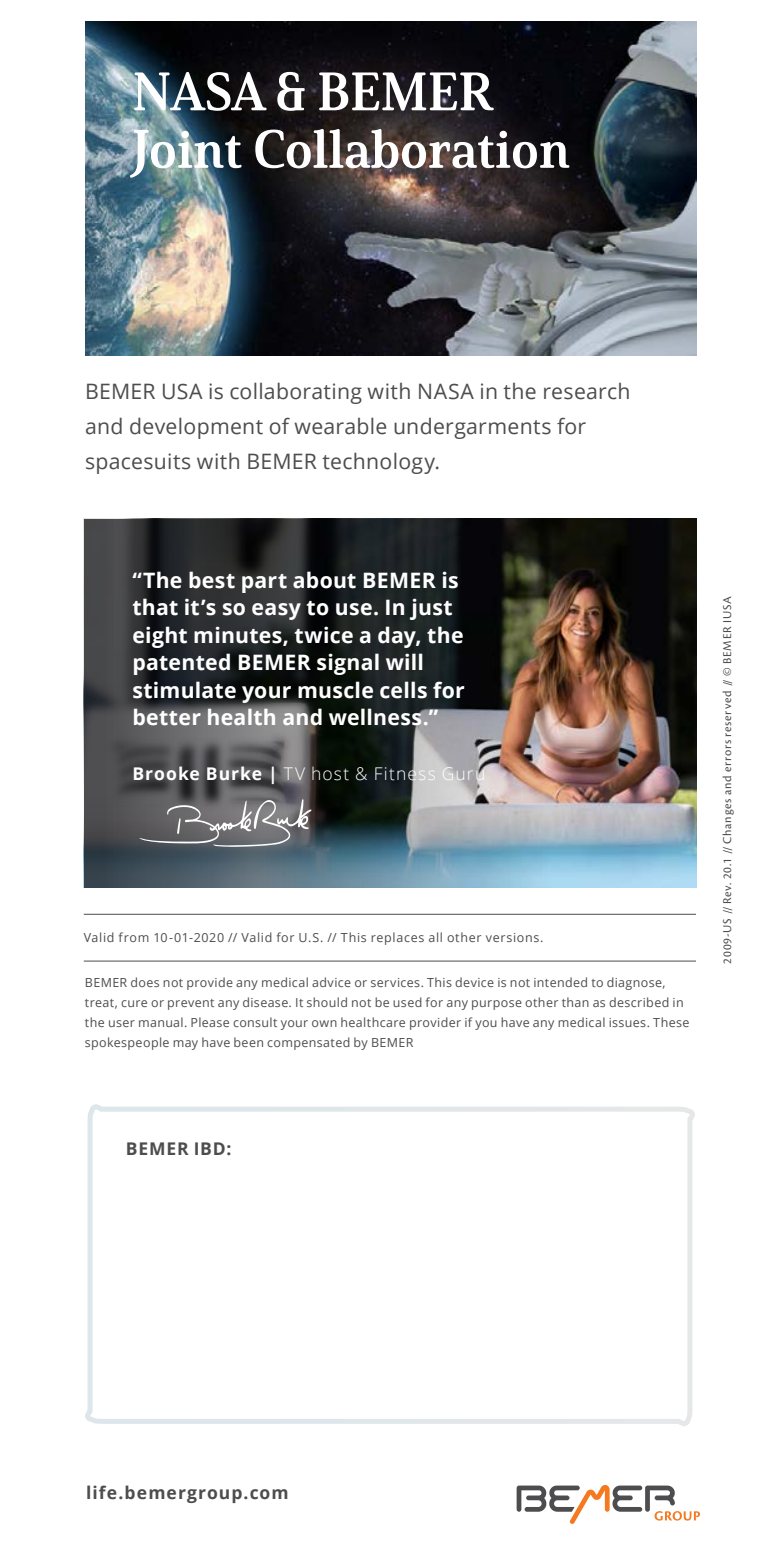
<style>
.page{position:relative;width:780px;height:1560px;background:#fff}
.page>*{position:absolute;margin:0;border:0;box-sizing:border-box;transform-origin:0 0}
.t1{font:52.5px/57.5px "Solitas Serif Nor Bol";color:#fff}
.t2{font:700 21.25px/27.5px "Open Sans";letter-spacing:.015em;color:#fff}
.t3{font:21.25px/35px "Open Sans";letter-spacing:.015em;color:#4d4d4f}
.t4{font:300 17.5px "Open Sans";letter-spacing:.065em;color:#fff}
.t5{font:700 17.5px "Open Sans";letter-spacing:.06em;color:#4d4d4f}
.t6{font:12.5px/20px "Open Sans";letter-spacing:.03em;color:#4d4d4f}
.t7{font:12.5px "Open Sans";letter-spacing:.055em;color:#4d4d4f}
.t8{font:12.5px "Cronos Pro";letter-spacing:.055em;color:#4d4d4f}
.s1{font-weight:700}
</style>
<div class="page">
<svg style="left:85px;top:1104px;width:610px;height:322px"></svg>
<hr style="left:84px;top:960px;width:612px;height:1px;background:#4d4d4f">
<hr style="left:84px;top:913px;width:612px;height:1px;background:#4d4d4f">
<svg style="left:516px;top:1485px;width:184px;height:38px"></svg>
<img style="left:85px;top:21px;width:611px;height:334px">
<img style="left:560px;top:519px;width:136px;height:368px">
<img style="left:84px;top:519px;width:476px;height:368px">
<svg style="left:139px;top:799px;width:172px;height:47px;background:#7a7a7d"></svg>
<h1 class="t1" style="left:132px;top:63px;width:439px">NASA &amp; BEMER<br>Joint Collaboration</h1>
<h2 class="t3" style="left:85px;top:373px;width:547px">BEMER USA is collaborating with NASA in the research and development of wearable undergarments for spacesuits with BEMER technology.</h2>
<h2 class="t2" style="left:132px;top:565px;width:334px">“The best part about BEMER is that it’s so easy to use. In just eight minutes, twice a day, the patented BEMER signal will stimulate your muscle cells for better health and wellness.”</h2>
<h3 class="t4" style="left:132px;top:761px;width:354px"><span class="s1">Brooke Burke |</span> TV host &amp; Fitness Guru</h3>
<p class="t7" style="left:84px;top:928px;width:461px">Valid from 10-01-2020 // Valid for U.S. // This replaces all other versions.</p>
<p class="t6" style="left:85px;top:972px;width:606px">BEMER does not provide any medical advice or services. This device is not intended to diagnose, treat, cure or prevent any disease. It should not be used for any purpose other than as described in the user manual. Please consult your own healthcare provider if you have any medical issues. These spokespeople may have been compensated by BEMER</p>
<p class="t8" style="left:720px;top:963px;width:368px;rotate:-90deg">2009-US // Rev. 20.1 // Changes and errors reserved // © BEMER IUSA</p>
<h3 class="t5" style="left:126px;top:1135px;width:107px">BEMER IBD:</h3>
<h3 class="t5" style="left:86px;top:1480px;width:204px">life.bemergroup.com</h3>
</div>
